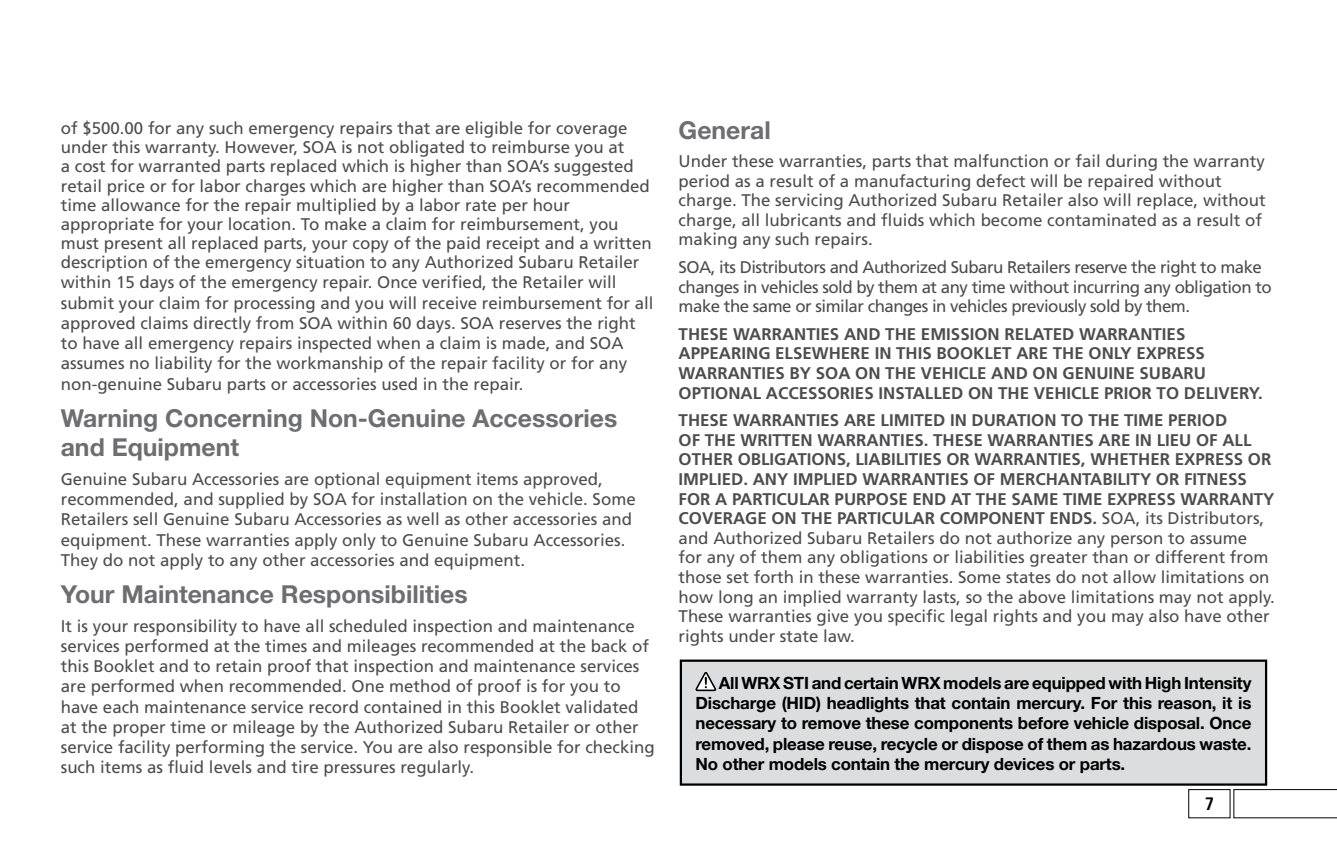
<style>
.page{position:relative;width:1337px;height:851px;background:#fff}
.page>*{position:absolute;margin:0;border:0;box-sizing:border-box;transform-origin:0 0}
.t1{font:700 24.75px/29.2px "Helvetica Neue LT Std";color:#6d6e71}
.t2{font:700 condensed 18px "Frutiger LT Std";color:#000}
.t3{font:16.88px/19.6px "Frutiger LT Std";color:#4d4d4f}
.t4{font:700 16.88px/20.2px "Helvetica Neue LT Std";letter-spacing:-.01em;color:#000;text-align:justify}
.t5{font:700 16.88px/19.6px "Frutiger LT Std";color:#4d4d4f}
.t6{font:16.88px/19.6px "Frutiger LT Std";letter-spacing:-.03em;color:#4d4d4f}
.s1{font-weight:700}
</style>
<div class="page">
<div style="left:1188px;top:789px;width:42px;height:29px;border:1px solid #000"></div>
<svg style="left:1233px;top:789px;width:103px;height:29px"></svg>
<div style="left:681px;top:660px;width:585px;height:124px;background:#dcddde"></div>
<svg style="left:695px;top:672px;width:21px;height:19px"></svg>
<div style="left:680px;top:659px;width:587px;height:126px;border:2px solid #000"></div>
<p class="t3" style="left:61px;top:119px;width:594px">of $500.00 for any such emergency repairs that are eligible for coverage under this warranty. However, SOA is not obligated to reimburse you at<br>a cost for warranted parts replaced which is higher than SOA’s suggested retail price or for labor charges which are higher than SOA’s recommended time allowance for the repair multiplied by a labor rate per hour appropriate for your location. To make a claim for reimbursement, you must present all replaced parts, your copy of the paid receipt and a written description of the emergency situation to any Authorized Subaru Retailer within 15 days of the emergency repair. Once verified, the Retailer will submit your claim for processing and you will receive reimbursement for all approved claims directly from SOA within 60 days. SOA reserves the right to have all emergency repairs inspected when a claim is made, and SOA assumes no liability for the workmanship of the repair facility or for any non-genuine Subaru parts or accessories used in the repair.</p>
<h1 class="t1" style="left:61px;top:403px;width:558px">Warning Concerning Non-Genuine Accessories and Equipment</h1>
<p class="t3" style="left:61px;top:469px;width:576px;line-height:20.2px">Genuine Subaru Accessories are optional equipment items approved, recommended, and supplied by SOA for installation on the vehicle. Some Retailers sell Genuine Subaru Accessories as well as other accessories and equipment. These warranties apply only to Genuine Subaru Accessories.<br>They do not apply to any other accessories and equipment.</p>
<h1 class="t1" style="left:61px;top:579px;width:408px">Your Maintenance Responsibilities</h1>
<p class="t3" style="left:61px;top:615px;width:595px;line-height:20.2px">It is your responsibility to have all scheduled inspection and maintenance services performed at the times and mileages recommended at the back of this Booklet and to retain proof that inspection and maintenance services are performed when recommended. One method of proof is for you to have each maintenance service record contained in this Booklet validated at the proper time or mileage by the Authorized Subaru Retailer or other service facility performing the service. You are also responsible for checking such items as fluid levels and tire pressures regularly.</p>
<h1 class="t1" style="left:678px;top:115px;width:94px">General</h1>
<p class="t3" style="left:678px;top:151px;width:589px">Under these warranties, parts that malfunction or fail during the warranty period as a result of a manufacturing defect will be repaired without charge. The servicing Authorized Subaru Retailer also will replace, without charge, all lubricants and fluids which become contaminated as a result of making any such repairs.</p>
<p class="t6" style="left:678px;top:257px;width:594px">SOA, its Distributors and Authorized Subaru Retailers reserve the right to make changes in vehicles sold by them at any time without incurring any obligation to make the same or similar changes in vehicles previously sold by them.</p>
<p class="t5" style="left:678px;top:324px;width:586px">THESE WARRANTIES AND THE EMISSION RELATED WARRANTIES APPEARING ELSEWHERE IN THIS BOOKLET ARE THE ONLY EXPRESS WARRANTIES BY SOA ON THE VEHICLE AND ON GENUINE SUBARU OPTIONAL ACCESSORIES INSTALLED ON THE VEHICLE PRIOR TO DELIVERY.</p>
<p class="t3" style="left:678px;top:410px;width:598px"><span class="s1">THESE WARRANTIES ARE LIMITED IN DURATION TO THE TIME PERIOD<br>OF THE WRITTEN WARRANTIES. THESE WARRANTIES ARE IN LIEU OF ALL OTHER OBLIGATIONS, LIABILITIES OR WARRANTIES, WHETHER EXPRESS OR IMPLIED. ANY IMPLIED WARRANTIES OF MERCHANTABILITY OR FITNESS FOR A PARTICULAR PURPOSE END AT THE SAME TIME EXPRESS WARRANTY COVERAGE ON THE PARTICULAR COMPONENT ENDS.</span> SOA, its Distributors, and Authorized Subaru Retailers do not authorize any person to assume<br>for any of them any obligations or liabilities greater than or different from those set forth in these warranties. Some states do not allow limitations on how long an implied warranty lasts, so the above limitations may not apply.<br>These warranties give you specific legal rights and you may also have other rights under state law.</p>
<p class="t4" style="left:695px;top:672px;width:557px;text-indent:23px">All WRX STI and certain WRX models are equipped with High Intensity Discharge (HID) headlights that contain mercury. For this reason, it is necessary to remove these components before vehicle disposal. Once removed, please reuse, recycle or dispose of them as hazardous waste.<br>No other models contain the mercury devices or parts.</p>
<p class="t2" style="left:1204px;top:793px;width:11px">7</p>
</div>
